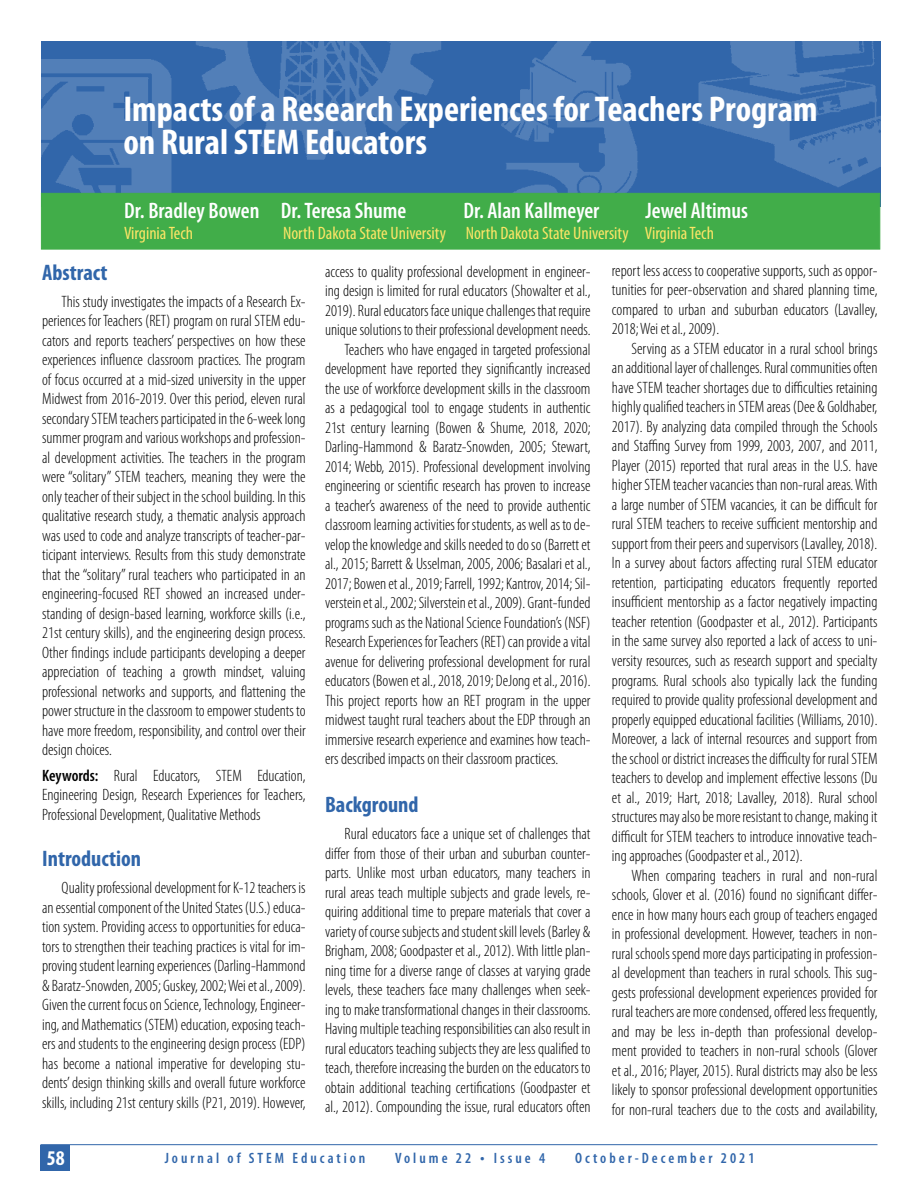
<style>
.page{position:relative;width:918px;height:1188px;background:#fff}
.page>*{position:absolute;margin:0;border:0;box-sizing:border-box;transform-origin:0 0}
.t1{font:700 condensed 36px/33px "Myriad Pro";color:#fff}
.t2{font:600 condensed 22.5px "Myriad Pro";color:#fff}
.t3{font:700 condensed 22.5px "Myriad Pro";color:#3166aa}
.t4{font:700 condensed 21px "Myriad Pro";color:#fff}
.t5{font:condensed 18px "Myriad Pro";color:#fde566}
.t6{font:300 condensed 16.5px/19.5px "Myriad Pro";color:#000;text-align:justify}
.t7{font:600 condensed 15px "Myriad Pro";letter-spacing:.2em;color:#3166aa}
.s1{font-weight:600}
.s2{font-size:16.5px}
</style>
<div class="page">
<hr style="left:40px;top:1144px;width:838px;height:1px;background:#3166aa">
<div style="left:40px;top:1145px;width:30px;height:26px;background:#3166aa"></div>
<div style="left:41px;top:41px;width:839px;height:166px;background:#3166aa"></div>
<img style="left:490px;top:41px;width:154px;height:152px">
<img style="left:196px;top:41px;width:245px;height:119px">
<img style="left:698px;top:41px;width:182px;height:146px">
<img style="left:41px;top:60px;width:131px;height:133px">
<div style="left:41px;top:193px;width:839px;height:56px;background:#41ad49"></div>
<h1 class="t1" style="left:123px;top:92px;width:696px">Impacts of a Research Experiences for Teachers Program on Rural STEM Educators</h1>
<h2 class="t2" style="left:124px;top:196px;width:284px">Dr. Bradley Bowen Dr. Teresa Shume</h2>
<h2 class="t2" style="left:463px;top:196px;width:138px">Dr. Alan Kallmeyer</h2>
<h2 class="t2" style="left:646px;top:196px;width:104px">Jewel Altimus</h2>
<p class="t5" style="left:124px;top:222px;width:71px">Virginia Tech</p>
<p class="t5" style="left:283px;top:222px;width:432px">North Dakota State University North Dakota State University Virginia Tech</p>
<h2 class="t3" style="left:42px;top:258px;width:67px">Abstract</h2>
<p class="t6" style="left:42px;top:292px;width:265px;text-indent:20px">This study investigates the impacts of a Research Ex&shy;periences for Teachers (RET) program on rural STEM edu&shy;cators and reports teachers’ perspectives on how these experiences influence classroom practices. The program of focus occurred at a mid-sized university in the upper Midwest from 2016-2019. Over this period, eleven rural secondary STEM teachers participated in the 6-week long summer program and various workshops and profession&shy;al development activities. The teachers in the program were “solitary” STEM teachers, meaning they were the only teacher of their subject in the school building. In this qualitative research study, a thematic analysis approach was used to code and analyze transcripts of teacher-par&shy;ticipant interviews. Results from this study demonstrate that the “solitary” rural teachers who participated in an engineering-focused RET showed an increased under&shy;standing of design-based learning, workforce skills (i.e., 21st century skills), and the engineering design process.<br>Other findings include participants developing a deeper appreciation of teaching a growth mindset, valuing professional networks and supports, and flattening the power structure in the classroom to empower students to have more freedom, responsibility, and control over their design choices.</p>
<p class="t6" style="left:42px;top:766px;width:265px"><span class="s1">Keywords:</span> Rural Educators, STEM Education, Engineering Design, Research Experiences for Teachers, Professional Development, Qualitative Methods</p>
<h2 class="t3" style="left:42px;top:845px;width:101px">Introduction</h2>
<p class="t6" style="left:42px;top:878px;width:265px;text-indent:20px">Quality professional development for K-12 teachers is an essential component of the United States (U.S.) educa&shy;tion system. Providing access to opportunities for educa&shy;tors to strengthen their teaching practices is vital for im&shy;proving student learning experiences (Darling-Hammond &amp; Baratz-Snowden, 2005; Guskey, 2002; Wei et al., 2009).<br>Given the current focus on Science, Technology, Engineer&shy;ing, and Mathematics (STEM) education, exposing teach&shy;ers and students to the engineering design process (EDP) has become a national imperative for developing stu&shy;dents’ design thinking skills and overall future workforce skills, including 21st century skills (P21, 2019). However,</p>
<p class="t6" style="left:325px;top:261px;width:267px">access to quality professional development in engineer-</p>
<p class="t6" style="left:325px;top:281px;width:267px">ing design is limited for rural educators (Showalter et al.,</p>
<p class="t6" style="left:325px;top:300px;width:267px">2019). Rural educators face unique challenges that require</p>
<p class="t6" style="left:325px;top:320px;width:267px">unique solutions to their professional development needs.</p>
<p class="t6" style="left:345px;top:339px;width:247px">Teachers who have engaged in targeted professional</p>
<p class="t6" style="left:325px;top:359px;width:267px">development have reported they significantly increased</p>
<p class="t6" style="left:325px;top:378px;width:267px">the use of workforce development skills in the classroom</p>
<p class="t6" style="left:325px;top:398px;width:267px">as a pedagogical tool to engage students in authentic</p>
<p class="t6" style="left:325px;top:418px;width:267px">21st century learning (Bowen &amp; Shume, 2018, 2020;</p>
<p class="t6" style="left:325px;top:437px;width:267px">Darling-Hammond &amp; Baratz-Snowden, 2005; Stewart,</p>
<p class="t6" style="left:325px;top:457px;width:267px">2014; Webb, 2015). Professional development involving</p>
<p class="t6" style="left:325px;top:476px;width:267px">engineering or scientific research has proven to increase</p>
<p class="t6" style="left:325px;top:496px;width:267px">a teacher’s awareness of the need to provide authentic</p>
<p class="t6" style="left:325px;top:515px;width:267px">classroom learning activities for students, as well as to de-</p>
<p class="t6" style="left:325px;top:535px;width:267px">velop the knowledge and skills needed to do so (Barrett et</p>
<p class="t6" style="left:325px;top:554px;width:267px">al., 2015; Barrett &amp; Usselman, 2005, 2006; Basalari et al.,</p>
<p class="t6" style="left:325px;top:574px;width:267px">2017; Bowen et al., 2019; Farrell, 1992; Kantrov, 2014; Sil-</p>
<p class="t6" style="left:325px;top:593px;width:267px">verstein et al., 2002; Silverstein et al., 2009). Grant-funded</p>
<p class="t6" style="left:325px;top:613px;width:267px">programs such as the National Science Foundation’s (NSF)</p>
<p class="t6" style="left:325px;top:632px;width:267px">Research Experiences for Teachers (RET) can provide a vital</p>
<p class="t6" style="left:325px;top:652px;width:267px">avenue for delivering professional development for rural</p>
<p class="t6" style="left:325px;top:671px;width:267px">educators (Bowen et al., 2018, 2019; DeJong et al., 2016).</p>
<p class="t6" style="left:325px;top:691px;width:267px">This project reports how an RET program in the upper</p>
<p class="t6" style="left:325px;top:710px;width:267px">midwest taught rural teachers about the EDP through an</p>
<p class="t6" style="left:325px;top:730px;width:267px">immersive research experience and examines how teach-</p>
<p class="t6" style="left:325px;top:749px;width:235px">ers described impacts on their classroom practices.</p>
<h2 class="t3" style="left:325px;top:791px;width:95px">Background</h2>
<p class="t6" style="left:325px;top:824px;width:267px;text-indent:20px">Rural educators face a unique set of challenges that differ from those of their urban and suburban counter&shy;parts. Unlike most urban educators, many teachers in rural areas teach multiple subjects and grade levels, re&shy;quiring additional time to prepare materials that cover a variety of course subjects and student skill levels (Barley &amp; Brigham, 2008; Goodpaster et al., 2012). With little plan&shy;ning time for a diverse range of classes at varying grade levels, these teachers face many challenges when seek&shy;ing to make transformational changes in their classrooms.<br>Having multiple teaching responsibilities can also result in rural educators teaching subjects they are less qualified to teach, therefore increasing the burden on the educators to obtain additional teaching certifications (Goodpaster et al., 2012). Compounding the issue, rural educators often</p>
<p class="t6" style="left:612px;top:261px;width:267px">report less access to cooperative supports, such as oppor&shy;tunities for peer-observation and shared planning time, compared to urban and suburban educators (Lavalley, 2018; Wei et al., 2009).</p>
<p class="t6" style="left:612px;top:339px;width:267px;text-indent:20px">Serving as a STEM educator in a rural school brings an additional layer of challenges. Rural communities often have STEM teacher shortages due to difficulties retaining highly qualified teachers in STEM areas (Dee &amp; Goldhaber, 2017). By analyzing data compiled through the Schools and Staffing Survey from 1999, 2003, 2007, and 2011, Player (2015) reported that rural areas in the U.S. have higher STEM teacher vacancies than non-rural areas. With a large number of STEM vacancies, it can be difficult for rural STEM teachers to receive sufficient mentorship and support from their peers and supervisors (Lavalley, 2018).<br>In a survey about factors affecting rural STEM educator retention, participating educators frequently reported insufficient mentorship as a factor negatively impacting teacher retention (Goodpaster et al., 2012). Participants in the same survey also reported a lack of access to uni&shy;versity resources, such as research support and specialty programs. Rural schools also typically lack the funding required to provide quality professional development and properly equipped educational facilities (Williams, 2010).<br>Moreover, a lack of internal resources and support from the school or district increases the difficulty for rural STEM teachers to develop and implement effective lessons (Du et al., 2019; Hart, 2018; Lavalley, 2018). Rural school structures may also be more resistant to change, making it difficult for STEM teachers to introduce innovative teach&shy;ing approaches (Goodpaster et al., 2012).</p>
<p class="t6" style="left:612px;top:865px;width:267px;text-indent:20px">When comparing teachers in rural and non-rural schools, Glover et al. (2016) found no significant differ&shy;ence in how many hours each group of teachers engaged in professional development. However, teachers in non&shy;rural schools spend more days participating in profession&shy;al development than teachers in rural schools. This sug&shy;gests professional development experiences provided for rural teachers are more condensed, offered less frequently, and may be less in-depth than professional develop&shy;ment provided to teachers in non-rural schools (Glover et al., 2016; Player, 2015). Rural districts may also be less likely to sponsor professional development opportunities for non-rural teachers due to the costs and availability,</p>
<p class="t4" style="left:47px;top:1145px;width:19px">58</p>
<p class="t7" style="left:165px;top:1149px;width:202px">Journal of STEM Education</p>
<p class="t7" style="left:395px;top:1149px;width:152px">Volume 22 <span class="s2">•</span> Issue 4</p>
<p class="t7" style="left:575px;top:1149px;width:181px">October-December 2021</p>
</div>
